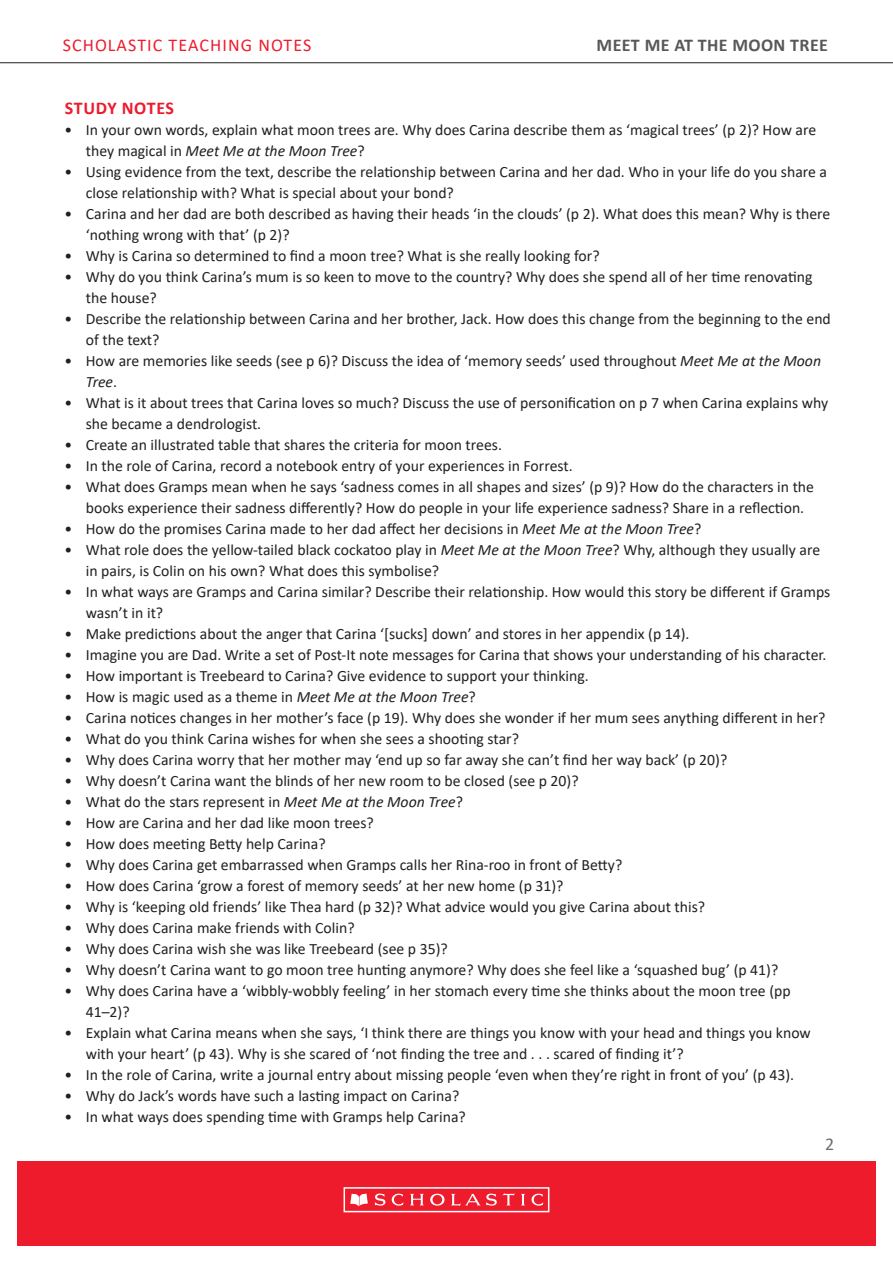
<style>
.page{position:relative;width:893px;height:1263px;background:#fff}
.page>*{position:absolute;margin:0;border:0;box-sizing:border-box;transform-origin:0 0}
.t1{font:18px "Calibri";letter-spacing:.06em;color:#ee1b2d}
.t2{font:700 18px "Calibri";letter-spacing:.02em;color:#57585a}
.SUB_HEAD_1{font:700 18px "Calibri";letter-spacing:.035em;color:#ee1b2d}
.t3{font:18px "Calibri";color:#6c6d70}
.t4{font:15.75px/21px "Calibri";color:#231f20}
.s1{font-style:italic}
</style>
<div class="page">
<div style="left:17px;top:1161px;width:859px;height:85px;background:#ee1b2d"></div>
<div style="left:344px;top:1187px;width:205px;height:25px;border:2px solid #fff"></div>
<svg style="left:350px;top:1193px;width:18px;height:13px"></svg>
<svg style="left:375px;top:1193px;width:28px;height:13px"></svg>
<svg style="left:410px;top:1194px;width:14px;height:11px"></svg>
<svg style="left:521px;top:1194px;width:4px;height:11px"></svg>
<svg style="left:531px;top:1193px;width:12px;height:13px"></svg>
<svg style="left:430px;top:1194px;width:15px;height:11px"></svg>
<svg style="left:451px;top:1193px;width:64px;height:13px"></svg>
<hr style="left:0;top:62px;width:893px;height:1px;background:#231f20">
<p class="t1" style="left:63px;top:32px;width:250px">SCHOLASTIC TEACHING NOTES</p>
<p class="t2" style="left:597px;top:32px;width:233px">MEET ME AT THE MOON TREE</p>
<p class="SUB_HEAD_1" style="left:65px;top:95px;width:111px">STUDY NOTES</p>
<p class="t4" style="left:86px;top:118px;width:732px;text-indent:-21px">• In your own words, explain what moon trees are. Why does Carina describe them as ‘magical trees’ (p 2)? How are they magical in <span class="s1">Meet Me at the Moon Tree</span>?</p>
<p class="t4" style="left:86px;top:160px;width:743px;text-indent:-21px">• Using evidence from the text, describe the relationship between Carina and her dad. Who in your life do you share a close relationship with? What is special about your bond?</p>
<p class="t4" style="left:86px;top:202px;width:746px;text-indent:-21px">• Carina and her dad are both described as having their heads ‘in the clouds’ (p 2). What does this mean? Why is there ‘nothing wrong with that’ (p 2)?</p>
<p class="t4" style="left:65px;top:244px;width:537px">• Why is Carina so determined to find a moon tree? What is she really looking for?</p>
<p class="t4" style="left:86px;top:265px;width:728px;text-indent:-21px">• Why do you think Carina’s mum is so keen to move to the country? Why does she spend all of her time renovating the house?</p>
<p class="t4" style="left:86px;top:307px;width:747px;text-indent:-21px">• Describe the relationship between Carina and her brother, Jack. How does this change from the beginning to the end of the text?</p>
<p class="t4" style="left:86px;top:349px;width:737px;text-indent:-21px">• How are memories like seeds (see p 6)? Discuss the idea of ‘memory seeds’ used throughout <span class="s1">Meet Me at the Moon<br>Tree</span>.</p>
<p class="t4" style="left:86px;top:391px;width:744px;text-indent:-21px">• What is it about trees that Carina loves so much? Discuss the use of personification on p 7 when Carina explains why she became a dendrologist.</p>
<p class="t4" style="left:65px;top:433px;width:439px">• Create an illustrated table that shares the criteria for moon trees.</p>
<p class="t4" style="left:65px;top:454px;width:510px">• In the role of Carina, record a notebook entry of your experiences in Forrest.</p>
<p class="t4" style="left:86px;top:475px;width:730px;text-indent:-21px">• What does Gramps mean when he says ‘sadness comes in all shapes and sizes’ (p 9)? How do the characters in the books experience their sadness differently? How do people in your life experience sadness? Share in a reflection.</p>
<p class="t4" style="left:65px;top:517px;width:638px">• How do the promises Carina made to her dad affect her decisions in <span class="s1">Meet Me at the Moon Tree</span>?</p>
<p class="t4" style="left:86px;top:538px;width:736px;text-indent:-21px">• What role does the yellow-tailed black cockatoo play in <span class="s1">Meet Me at the Moon Tree</span>? Why, although they usually are in pairs, is Colin on his own? What does this symbolise?</p>
<p class="t4" style="left:86px;top:580px;width:746px;text-indent:-21px">• In what ways are Gramps and Carina similar? Describe their relationship. How would this story be different if Gramps wasn’t in it?</p>
<p class="t4" style="left:65px;top:622px;width:626px">• Make predictions about the anger that Carina ‘[sucks] down’ and stores in her appendix (p 14).</p>
<p class="t4" style="left:65px;top:643px;width:763px">• Imagine you are Dad. Write a set of Post-It note messages for Carina that shows your understanding of his character.</p>
<p class="t4" style="left:65px;top:664px;width:526px">• How important is Treebeard to Carina? Give evidence to support your thinking.</p>
<p class="t4" style="left:65px;top:685px;width:413px">• How is magic used as a theme in <span class="s1">Meet Me at the Moon Tree</span>?</p>
<p class="t4" style="left:65px;top:706px;width:762px">• Carina notices changes in her mother’s face (p 19). Why does she wonder if her mum sees anything different in her?</p>
<p class="t4" style="left:65px;top:727px;width:456px">• What do you think Carina wishes for when she sees a shooting star?</p>
<p class="t4" style="left:65px;top:748px;width:664px">• Why does Carina worry that her mother may ‘end up so far away she can’t find her way back’ (p 20)?</p>
<p class="t4" style="left:65px;top:769px;width:516px">• Why doesn’t Carina want the blinds of her new room to be closed (see p 20)?</p>
<p class="t4" style="left:65px;top:790px;width:400px">• What do the stars represent in <span class="s1">Meet Me at the Moon Tree</span>?</p>
<p class="t4" style="left:65px;top:811px;width:311px">• How are Carina and her dad like moon trees?</p>
<p class="t4" style="left:65px;top:832px;width:263px">• How does meeting Betty help Carina?</p>
<p class="t4" style="left:65px;top:853px;width:559px">• Why does Carina get embarrassed when Gramps calls her Rina-roo in front of Betty?</p>
<p class="t4" style="left:65px;top:874px;width:500px">• How does Carina ‘grow a forest of memory seeds’ at her new home (p 31)?</p>
<p class="t4" style="left:65px;top:895px;width:642px">• Why is ‘keeping old friends’ like Thea hard (p 32)? What advice would you give Carina about this?</p>
<p class="t4" style="left:65px;top:916px;width:292px">• Why does Carina make friends with Colin?</p>
<p class="t4" style="left:65px;top:937px;width:385px">• Why does Carina wish she was like Treebeard (see p 35)?</p>
<p class="t4" style="left:65px;top:958px;width:715px">• Why doesn’t Carina want to go moon tree hunting anymore? Why does she feel like a ‘squashed bug’ (p 41)?</p>
<p class="t4" style="left:86px;top:979px;width:706px;text-indent:-21px">• Why does Carina have a ‘wibbly-wobbly feeling’ in her stomach every time she thinks about the moon tree (pp<br>41–2)?</p>
<p class="t4" style="left:86px;top:1021px;width:727px;text-indent:-21px">• Explain what Carina means when she says, ‘I think there are things you know with your head and things you know with your heart’ (p 43). Why is she scared of ‘not finding the tree and . . . scared of finding it’?</p>
<p class="t4" style="left:65px;top:1063px;width:731px">• In the role of Carina, write a journal entry about missing people ‘even when they’re right in front of you’ (p 43).</p>
<p class="t4" style="left:65px;top:1084px;width:396px">• Why do Jack’s words have such a lasting impact on Carina?</p>
<p class="t4" style="left:65px;top:1105px;width:403px">• In what ways does spending time with Gramps help Carina?</p>
<p class="t3" style="left:825px;top:1131px;width:11px">2</p>
</div>
